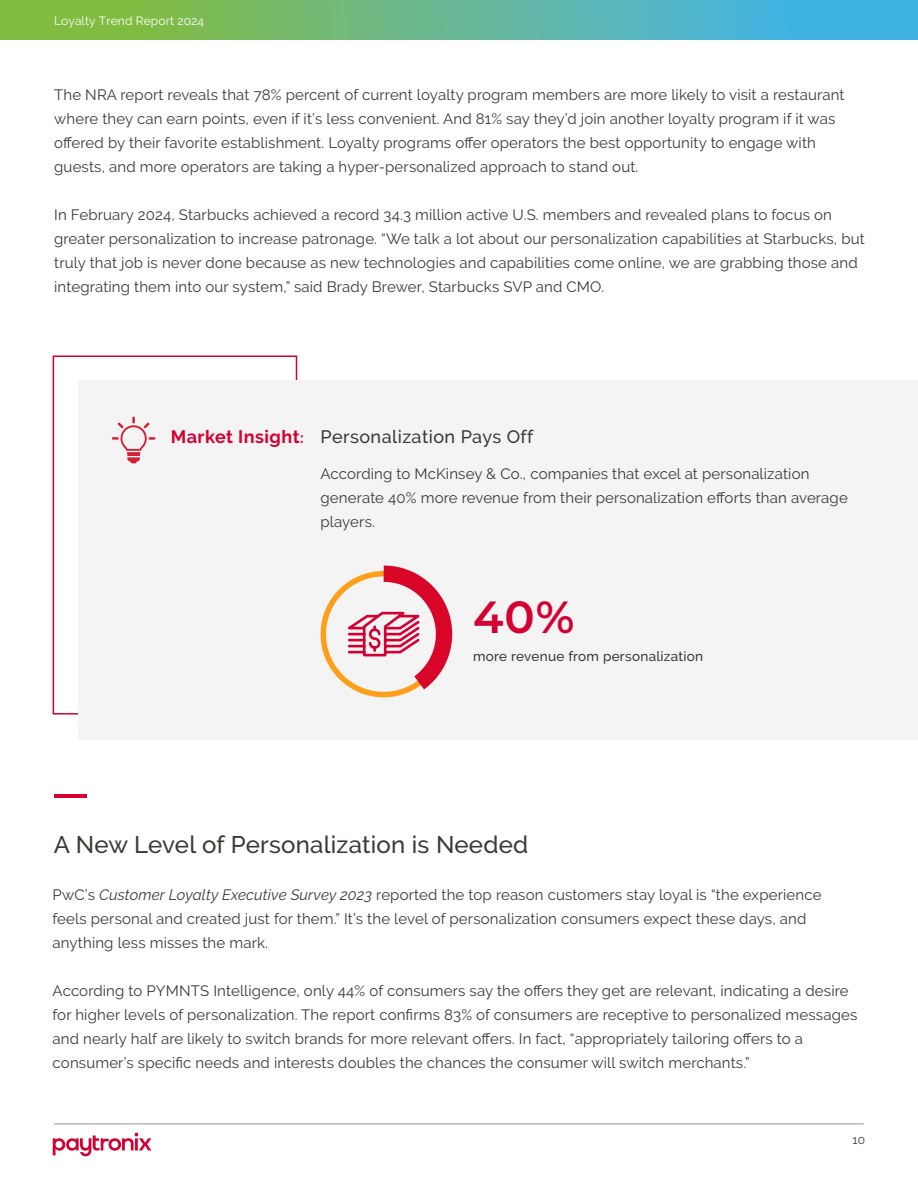
<style>
.page{position:relative;width:918px;height:1188px;background:#fff}
.page>*{position:absolute;margin:0;border:0;box-sizing:border-box;transform-origin:0 0}
.t1{font:100 45px "Montserrat";color:#d50032}
.t2{font:500 24px "Raleway";letter-spacing:.01em;color:#3d3935}
.t3{font:500 18px "Raleway";letter-spacing:.025em;color:#3d3935}
.t4{font:700 18px "Raleway";letter-spacing:.025em;color:#d50032}
.t5{font:15px/24px "Raleway";letter-spacing:.01em;color:#3d3935}
.t6{font:500 13.5px "Raleway";letter-spacing:.02em;color:#3d3935}
.t7{font:12px "Raleway";letter-spacing:.01em;color:#fff}
.t8{font:12px "Raleway";color:#3d3935}
.s1{font-size:15px}
.s2{font-style:italic}
</style>
<div class="page">
<svg style="left:53px;top:1133px;width:99px;height:23px"></svg>
<hr style="left:54px;top:1124px;width:810px;height:1px;background:#939598">
<svg style="left:0;top:0;width:918px;height:40px;background:#64b793"></svg>
<div style="left:53px;top:356px;width:244px;height:359px;border:2px solid #d50032"></div>
<div style="left:78px;top:381px;width:840px;height:359px;background:#f4f4f4"></div>
<svg style="left:112px;top:417px;width:43px;height:46px"></svg>
<svg style="left:341px;top:565px;width:112px;height:133px"></svg>
<hr style="left:54px;top:794px;width:33px;height:3px;background:#d50032">
<p class="t7" style="left:54px;top:13px;width:152px">Loyalty Trend Report 2024</p>
<p class="t5" style="left:54px;top:83px;width:792px">The NRA report reveals that 78% percent of current loyalty program members are more likely to visit a restaurant where they can earn points, even if it’s less convenient. And 81% say they’d join another loyalty program if it was offered by their favorite establishment. Loyalty programs offer operators the best opportunity to engage with guests, and more operators are taking a hyper-personalized approach to stand out.</p>
<p class="t5" style="left:54px;top:203px;width:812px">In February 2024, Starbucks achieved a record 34.3 million active U.S. members and revealed plans to focus on greater personalization to increase patronage. “We talk a lot about our personalization capabilities at Starbucks, but truly that job is never done because as new technologies and capabilities come online, we are grabbing those and integrating them into our system,” said Brady Brewer, Starbucks SVP and CMO.</p>
<p class="t4" style="left:171px;top:426px;width:134px">Market Insight<span class="s1">:</span></p>
<p class="t3" style="left:321px;top:426px;width:214px">Personalization Pays Off</p>
<p class="t5" style="left:321px;top:461px;width:529px">According to McKinsey &amp; Co., companies that excel at personalization generate 40% more revenue from their personalization efforts than average players.</p>
<h1 class="t1" style="left:473px;top:587px;width:103px">40%</h1>
<p class="t6" style="left:473px;top:648px;width:232px">more revenue from personalization</p>
<h2 class="t2" style="left:54px;top:831px;width:476px">A New Level of Personalization is Needed</h2>
<p class="t5" style="left:53px;top:883px;width:770px">PwC’s <span class="s2">Customer Loyalty Executive Survey 2023</span> reported the top reason customers stay loyal is “the experience feels personal and created just for them.” It’s the level of personalization consumers expect these days, and anything less misses the mark.</p>
<p class="t5" style="left:53px;top:979px;width:806px">According to PYMNTS Intelligence, only 44% of consumers say the offers they get are relevant, indicating a desire for higher levels of personalization. The report confirms 83% of consumers are receptive to personalized messages and nearly half are likely to switch brands for more relevant offers. In fact, “appropriately tailoring offers to a consumer’s specific needs and interests doubles the chances the consumer will switch merchants.”</p>
<p class="t8" style="left:853px;top:1133px;width:14px">10</p>
</div>
